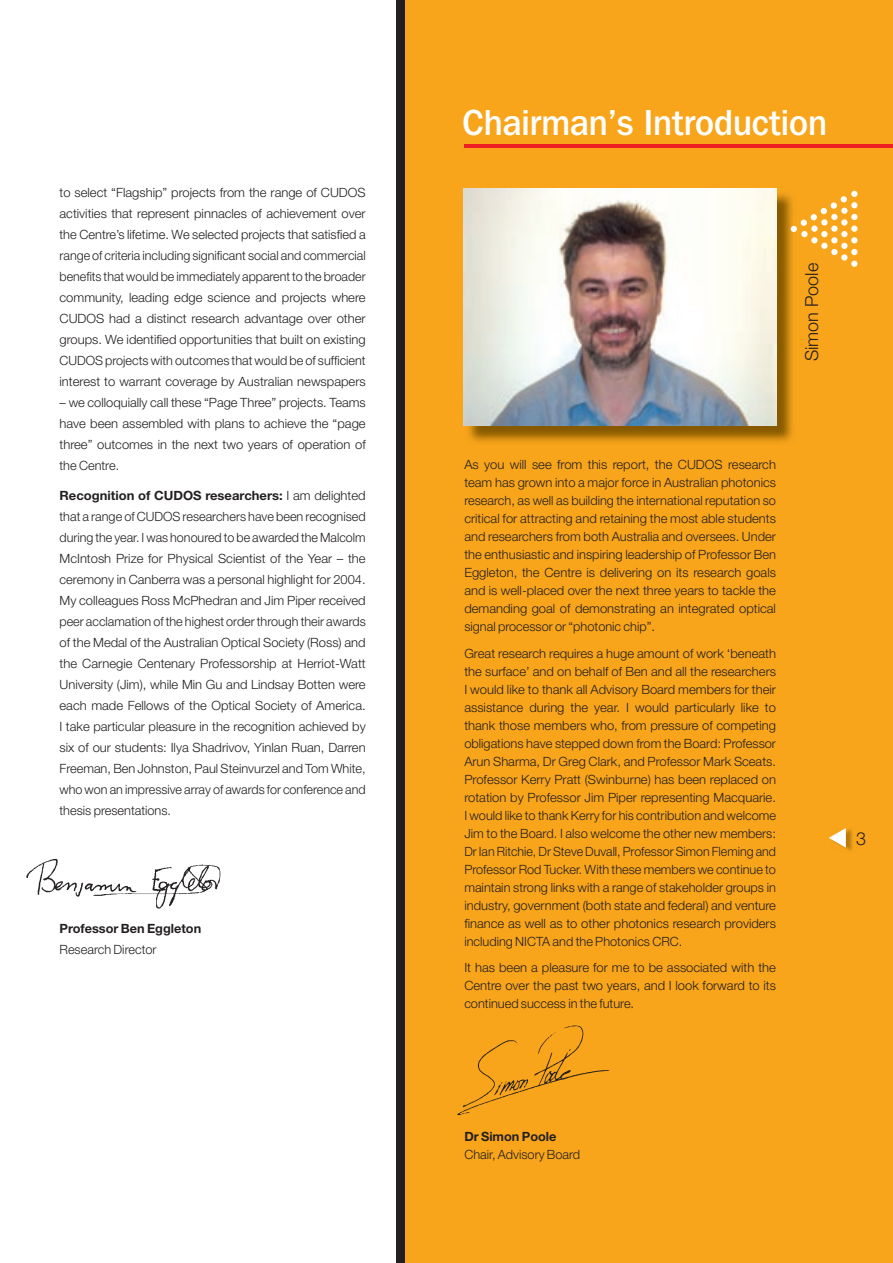
<style>
.page{position:relative;width:893px;height:1263px;background:#fff}
.page>*{position:absolute;margin:0;border:0;box-sizing:border-box;transform-origin:0 0}
.t1{font:500 36px "Franklin Gothic IT Cby BT";color:#fff;scale:.95 1}
.t2{font:300 18px "Helvetica Neue";color:#231f20}
.t3{font:300 12.75px/21px "Helvetica Neue";color:#231f20;text-align:justify}
.t4{font:700 12.75px "Helvetica Neue";color:#231f20}
.s1{font-weight:700}
</style>
<div class="page">
<div style="left:405px;top:0;width:488px;height:1263px;background:#f9a51b"></div>
<img style="left:26px;top:859px;width:195px;height:50px">
<img style="left:457px;top:1025px;width:153px;height:91px">
<img style="left:464px;top:189px;width:329px;height:254px">
<img style="left:463px;top:188px;width:313px;height:237px">
<svg style="left:851px;top:261px;width:6px;height:6px"></svg>
<div style="left:841px;top:254px;width:6px;height:7px;background:#fff;border-radius:50%"></div>
<svg style="left:791px;top:191px;width:66px;height:64px"></svg>
<div style="left:396px;top:0;width:9px;height:1263px;background:#231f20"></div>
<hr style="left:464px;top:144px;width:429px;height:3px;background:#ee1d23">
<img style="left:845px;top:829px;width:8px;height:22px">
<svg style="left:829px;top:828px;width:17px;height:20px"></svg>
<p class="t3" style="left:60px;top:182px;width:308px">to select “Flagship” projects from the range of CUDOS activities that represent pinnacles of achievement over the Centre’s lifetime. We selected projects that satisfied a range of criteria including significant social and commercial benefits that would be immediately apparent to the broader community, leading edge science and projects where CUDOS had a distinct research advantage over other groups. We identified opportunities that built on existing CUDOS projects with outcomes that would be of sufficient interest to warrant coverage by Australian newspapers</p>
<p class="t3" style="left:60px;top:392px;width:308px">– we colloquially call these “Page Three” projects. Teams have been assembled with plans to achieve the “page three” outcomes in the next two years of operation of the Centre.</p>
<p class="t3" style="left:60px;top:484px;width:308px"><span class="s1">Recognition of CUDOS researchers:</span> I am delighted that a range of CUDOS researchers have been recognised during the year. I was honoured to be awarded the Malcolm McIntosh Prize for Physical Scientist of the Year – the ceremony in Canberra was a personal highlight for 2004.<br>My colleagues Ross McPhedran and Jim Piper received peer acclamation of the highest order through their awards of the Medal of the Australian Optical Society (Ross) and the Carnegie Centenary Professorship at Herriot-Watt University (Jim), while Min Gu and Lindsay Botten were each made Fellows of the Optical Society of America.<br>I take particular pleasure in the recognition achieved by six of our students: Ilya Shadrivov, Yinlan Ruan, Darren Freeman, Ben Johnston, Paul Steinvurzel and Tom White, who won an impressive array of awards for conference and thesis presentations.</p>
<p class="t4" style="left:60px;top:920px;width:143px">Professor Ben Eggleton</p>
<p class="t3" style="left:60px;top:938px;width:99px">Research Director</p>
<h1 class="t1" style="left:463px;top:100px;width:385px">Chairman’s Introduction</h1>
<h2 class="t2" style="left:801px;top:361px;width:100px;rotate:-90deg">Simon Poole</h2>
<p class="t3" style="left:464px;top:455px;width:313px;line-height:18px">As you will see from this report, the CUDOS research team has grown into a major force in Australian photonics research, as well as building the international reputation so critical for attracting and retaining the most able students and researchers from both Australia and oversees. Under the enthusiastic and inspiring leadership of Professor Ben Eggleton, the Centre is delivering on its research goals and is well-placed over the next three years to tackle the demanding goal of demonstrating an integrated optical signal processor or “photonic chip”.</p>
<p class="t3" style="left:464px;top:644px;width:313px;line-height:18px">Great research requires a huge amount of work ‘beneath the surface’ and on behalf of Ben and all the researchers I would like to thank all Advisory Board members for their assistance during the year. I would particularly like to thank those members who, from pressure of competing obligations have stepped down from the Board: Professor Arun Sharma, Dr Greg Clark, and Professor Mark Sceats.<br>Professor Kerry Pratt (Swinburne) has been replaced on rotation by Professor Jim Piper representing Macquarie.<br>I would like to thank Kerry for his contribution and welcome Jim to the Board. I also welcome the other new members:<br>Dr Ian Ritchie, Dr Steve Duvall, Professor Simon Fleming and Professor Rod Tucker. With these members we continue to maintain strong links with a range of stakeholder groups in industry, government (both state and federal) and venture finance as well as to other photonics research providers including NICTA and the Photonics CRC.</p>
<p class="t3" style="left:464px;top:958px;width:313px;line-height:18px">It has been a pleasure for me to be associated with the Centre over the past two years, and I look forward to its continued success in the future.</p>
<h2 class="t2" style="left:856px;top:827px;width:12px">3</h2>
<p class="t4" style="left:464px;top:1128px;width:94px">Dr Simon Poole</p>
<p class="t3" style="left:464px;top:1143px;width:117px">Chair, Advisory Board</p>
</div>
